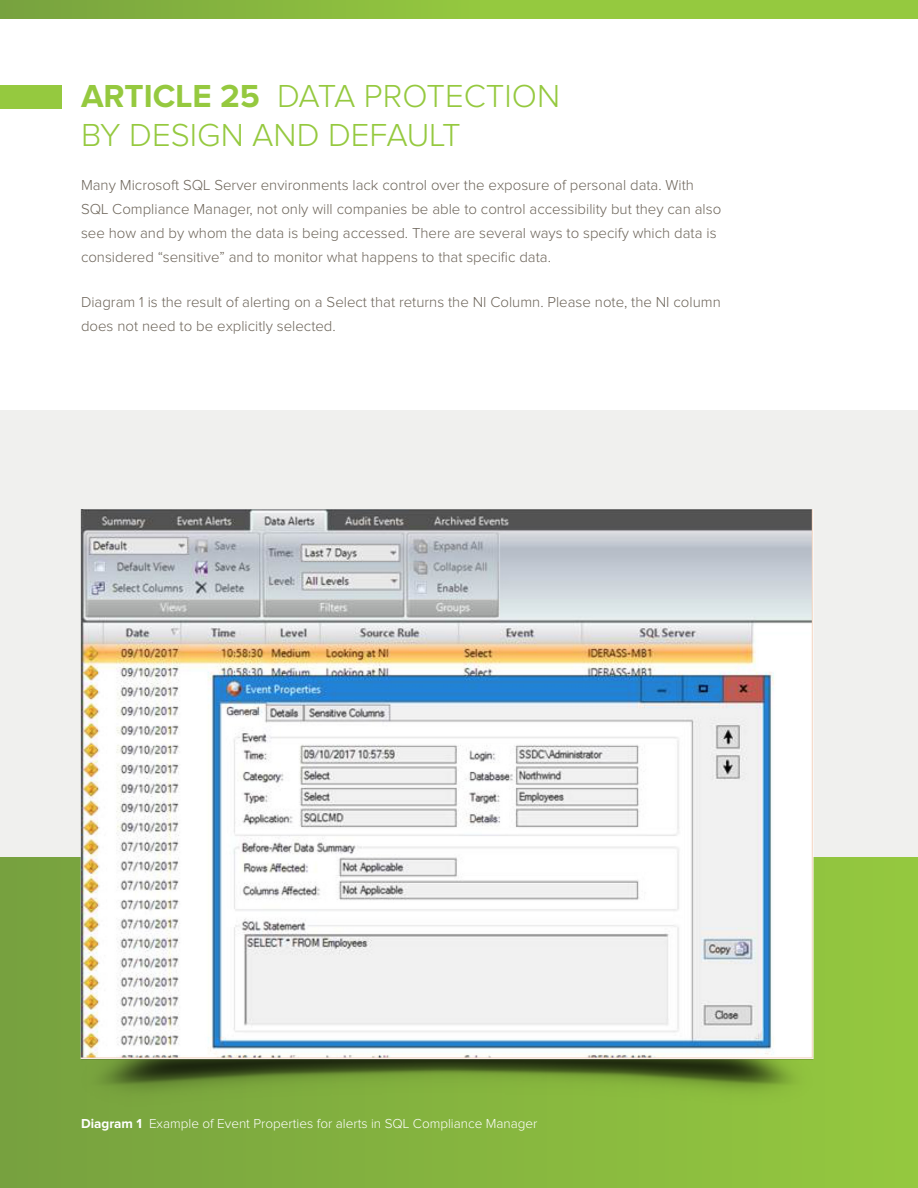
<style>
.page{position:relative;width:918px;height:1188px;background:#fff}
.page>*{position:absolute;margin:0;border:0;box-sizing:border-box;transform-origin:0 0}
.t1{font:300 33px/39px "Proxima Nova";color:#95c93f}
.t2{font:300 15px/24px "Proxima Nova";color:#6d655a}
.t3{font:300 13.5px "Proxima Nova";color:#fff}
.s1{font-weight:700}
</style>
<div class="page">
<div style="left:0;top:410px;width:918px;height:679px;background:#f0f0ee"></div>
<div style="left:0;top:0;width:918px;height:19px;background:linear-gradient(to right,#7eaa3f,#9cd33f)"></div>
<div style="left:0;top:858px;width:918px;height:330px;background:linear-gradient(to right,#77a13f,#95c83f)"></div>
<div style="left:0;top:85px;width:62px;height:23px;background:#95c93f"></div>
<img style="left:54px;top:509px;width:800px;height:598px">
<h1 class="t1" style="left:81px;top:78px;width:481px"><span class="s1">ARTICLE 25</span> DATA PROTECTION<br>BY DESIGN AND DEFAULT</h1>
<p class="t2" style="left:81px;top:174px;width:642px">Many Microsoft SQL Server environments lack control over the exposure of personal data. With SQL Compliance Manager, not only will companies be able to control accessibility but they can also see how and by whom the data is being accessed. There are several ways to specify which data is considered “sensitive” and to monitor what happens to that specific data.</p>
<p class="t2" style="left:81px;top:290px;width:641px">Diagram 1 is the result of alerting on a Select that returns the NI Column. Please note, the NI column does not need to be explicitly selected.</p>
<p class="t3" style="left:81px;top:1117px;width:458px"><span class="s1">Diagram 1</span> Example of Event Properties for alerts in SQL Compliance Manager</p>
</div>
